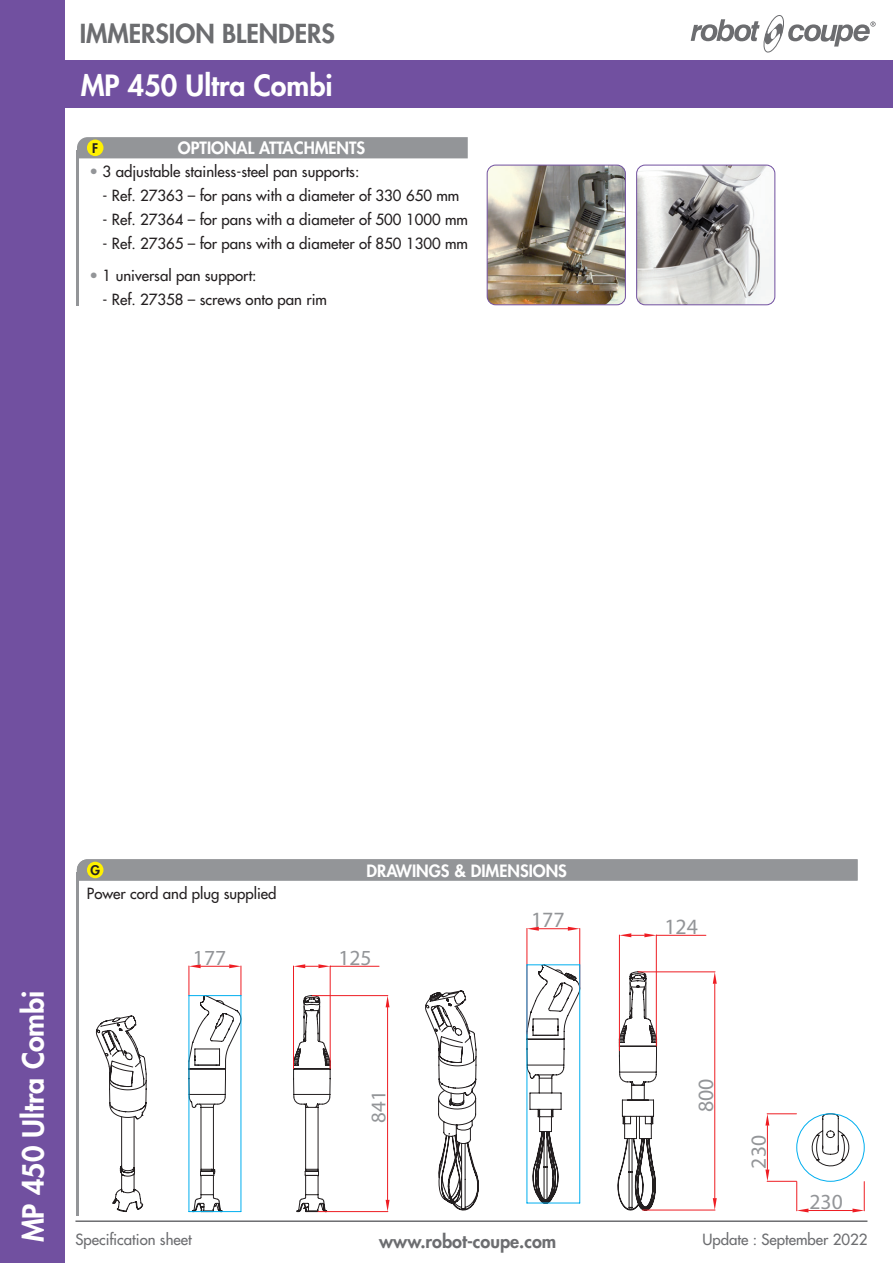
<style>
.page{position:relative;width:893px;height:1263px;background:#fff}
.page>*{position:absolute;margin:0;border:0;box-sizing:border-box;transform-origin:0 0}
.t1{font:800 28.5px "Futura";color:#fff}
.t2{font:800 25.5px "Futura";color:#6c6d70}
.t3{font:21.9px "Myriad Pro";color:#939598}
.t4{font:21.6px "Myriad Pro";color:#939598}
.t5{font:20.85px "Myriad Pro";color:#939598}
.t6{font:800 18px "Futura";color:#6c6d70}
.t7{font:800 16.5px "Futura";color:#fff}
.t8{font:15px "Futura";color:#231f20}
.t9{font:15px "Futura";color:#6c6d70}
.t10{font:800 12.9px "Futura";color:#231f20}
.s1{color:#939598}
</style>
<div class="page">
<div style="left:0;top:60px;width:893px;height:47px;background:#7150a0"></div>
<svg style="left:691px;top:15px;width:185px;height:37px"></svg>
<div style="left:0;top:0;width:65px;height:1263px;background:#7150a0"></div>
<hr style="left:77px;top:150px;width:2px;height:155px;background:#939598">
<div style="left:77px;top:137px;width:391px;height:21px;background:#939598"></div>
<div style="left:87px;top:140px;width:16px;height:16px;background:#fff101;border-radius:50%"></div>
<hr style="left:75px;top:1220px;width:792px;height:2px;background:#6c6d70">
<hr style="left:77px;top:872px;width:2px;height:343px;background:#939598">
<div style="left:77px;top:859px;width:780px;height:21px;background:#939598"></div>
<div style="left:87px;top:862px;width:16px;height:16px;background:#fff101;border-radius:50%"></div>
<svg style="left:96px;top:1015px;width:50px;height:197px"></svg>
<svg style="left:189px;top:964px;width:53px;height:248px"></svg>
<hr style="left:189px;top:1211px;width:52px;height:1px;background:#00aeef">
<hr style="left:189px;top:995px;width:52px;height:1px;background:#00aeef">
<hr style="left:189px;top:995px;width:1px;height:216px;background:#00aeef">
<hr style="left:241px;top:995px;width:1px;height:216px;background:#00aeef">
<svg style="left:810px;top:1113px;width:41px;height:54px"></svg>
<hr style="left:767px;top:1125px;width:1px;height:44px;background:#ee1d23">
<svg style="left:765px;top:1113px;width:31px;height:12px"></svg>
<svg style="left:765px;top:1169px;width:31px;height:13px"></svg>
<hr style="left:864px;top:1181px;width:1px;height:30px;background:#ee1d23">
<hr style="left:796px;top:1181px;width:1px;height:30px;background:#ee1d23">
<hr style="left:808px;top:1210px;width:44px;height:1px;background:#ee1d23">
<svg style="left:852px;top:1208px;width:12px;height:4px"></svg>
<svg style="left:797px;top:1208px;width:11px;height:4px"></svg>
<div style="left:797px;top:1114px;width:67px;height:67px;border:1px solid #00aeef;border-radius:50%"></div>
<hr style="left:619px;top:935px;width:1px;height:116px;background:#ee1d23">
<hr style="left:656px;top:935px;width:1px;height:111px;background:#ee1d23">
<hr style="left:656px;top:935px;width:50px;height:1px;background:#ee1d23">
<svg style="left:619px;top:933px;width:37px;height:4px"></svg>
<svg style="left:617px;top:971px;width:100px;height:240px"></svg>
<svg style="left:527px;top:927px;width:54px;height:277px"></svg>
<hr style="left:527px;top:964px;width:53px;height:1px;background:#00aeef">
<hr style="left:527px;top:965px;width:1px;height:238px;background:#00aeef">
<hr style="left:579px;top:965px;width:1px;height:238px;background:#00aeef">
<hr style="left:527px;top:1203px;width:53px;height:1px;background:#00aeef">
<svg style="left:425px;top:990px;width:54px;height:221px"></svg>
<svg style="left:293px;top:995px;width:37px;height:217px"></svg>
<hr style="left:318px;top:1211px;width:70px;height:1px;background:#ee1d23">
<hr style="left:312px;top:995px;width:76px;height:1px;background:#ee1d23">
<hr style="left:387px;top:1007px;width:1px;height:193px;background:#ee1d23">
<svg style="left:386px;top:1200px;width:4px;height:11px"></svg>
<svg style="left:386px;top:995px;width:4px;height:12px"></svg>
<hr style="left:293px;top:966px;width:1px;height:102px;background:#ee1d23">
<hr style="left:330px;top:966px;width:1px;height:102px;background:#ee1d23">
<hr style="left:330px;top:966px;width:49px;height:1px;background:#ee1d23">
<svg style="left:293px;top:964px;width:37px;height:4px"></svg>
<img style="left:487px;top:165px;width:138px;height:140px">
<div style="left:487px;top:165px;width:139px;height:140px;border:1px solid #7150a0;border-radius:9px"></div>
<img style="left:637px;top:165px;width:138px;height:140px">
<div style="left:636px;top:165px;width:139px;height:140px;border:1px solid #7150a0;border-radius:9px"></div>
<h2 class="t2" style="left:80px;top:16px;width:257px">IMMERSION BLENDERS</h2>
<h1 class="t1" style="left:81px;top:66px;width:253px">MP 450 Ultra Combi</h1>
<p class="t10" style="left:92px;top:139px;width:8px">F</p>
<p class="t7" style="left:178px;top:137px;width:189px">OPTIONAL ATTACHMENTS</p>
<p class="t8" style="left:90px;top:161px;width:271px"><span class="s1">•</span> 3 adjustable stainless-steel pan supports:</p>
<p class="t8" style="left:103px;top:185px;width:358px">- Ref. 27363 – for pans with a diameter of 330 650 mm</p>
<p class="t8" style="left:103px;top:209px;width:367px">- Ref. 27364 – for pans with a diameter of 500 1000 mm</p>
<p class="t8" style="left:103px;top:233px;width:367px">- Ref. 27365 – for pans with a diameter of 850 1300 mm</p>
<p class="t8" style="left:90px;top:266px;width:168px"><span class="s1">•</span> 1 universal pan support:</p>
<p class="t8" style="left:103px;top:290px;width:226px">- Ref. 27358 – screws onto pan rim</p>
<h1 class="t1" style="left:14px;top:1242px;width:253px;rotate:-90deg">MP 450 Ultra Combi</h1>
<p class="t10" style="left:90px;top:861px;width:11px">GF</p>
<p class="t7" style="left:367px;top:859px;width:202px">DRAWINGS &amp; DIMENSIONS</p>
<p class="t7" style="left:373px;top:859px;width:190px">ACCESSOIRES EN OPTION</p>
<p class="t8" style="left:87px;top:883px;width:191px">Power cord and plug supplied</p>
<h3 class="t4" style="left:193px;top:944px;width:35px">177</h3>
<h3 class="t4" style="left:338px;top:944px;width:35px">125</h3>
<h3 class="t5" style="left:366px;top:1123px;width:34px;rotate:-90deg">841</h3>
<h3 class="t3" style="left:531px;top:906px;width:35px">177</h3>
<h3 class="t3" style="left:664px;top:913px;width:35px">124</h3>
<h3 class="t3" style="left:692px;top:1112px;width:35px;rotate:-90deg">800</h3>
<h3 class="t4" style="left:745px;top:1168px;width:35px;rotate:-90deg">230</h3>
<h3 class="t4" style="left:809px;top:1188px;width:35px">230</h3>
<p class="t9" style="left:75px;top:1230px;width:118px">Specification sheet</p>
<p class="t6" style="left:379px;top:1229px;width:179px">www.robot-coupe.com</p>
<p class="t9" style="left:702px;top:1230px;width:167px">Update : September 2022</p>
</div>
